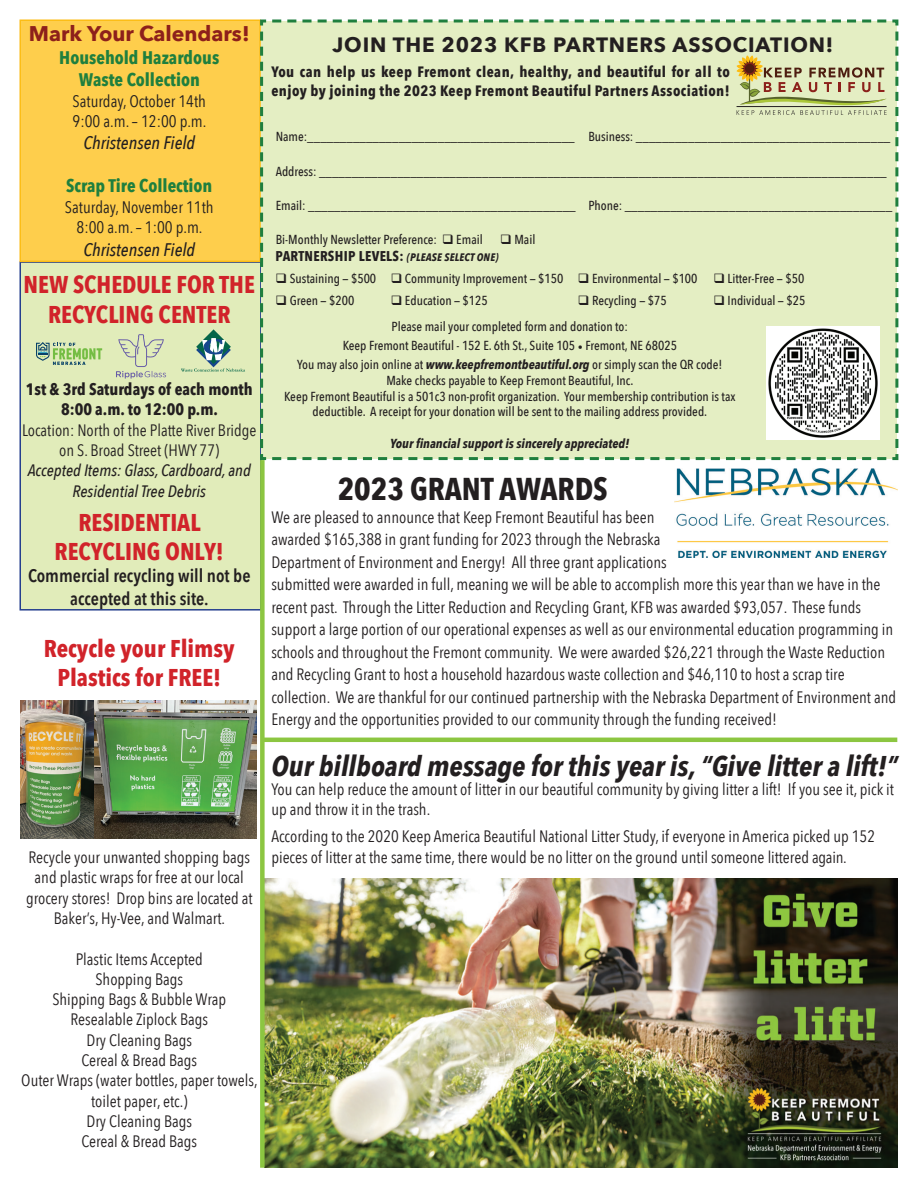
<style>
.page{position:relative;width:918px;height:1188px;background:#fff}
.page>*{position:absolute;margin:0;border:0;box-sizing:border-box;transform-origin:0 0}
.t1{font:700 31.5px "Avenir Next Condensed";color:#231f20}
.t2{font:italic 700 28.5px "Avenir Next Condensed";color:#231f20}
.t3{font:700 24.3px/29.5px "Avenir Next Condensed";color:#d1232a;text-align:center}
.t4{font:700 21.15px "Avenir Next";color:#8d201b}
.t5{font:700 20.7px "Avenir Next";letter-spacing:.04em;color:#231f20}
.t6{font:700 18.15px/22.4px "Avenir Next Condensed";color:#1f7f3e;text-align:center}
.t7{font:600 18.15px/22.4px "Avenir Next Condensed";color:#231f20;text-align:center}
.t8{font:italic 500 18.15px "Avenir Next Condensed";color:#231f20}
.t9{font:16.65px/20.5px "Avenir Next Condensed";color:#231f20}
.t10{font:16.5px/20.2px "Avenir Next Condensed";color:#231f20;text-align:center}
.t11{font:italic 500 16.5px/20.2px "Avenir Next Condensed";color:#231f20;text-align:center}
.t12{font:700 16.5px/20.2px "Avenir Next Condensed";color:#231f20;text-align:center}
.t13{font:700 15px/19.8px "Avenir Next Condensed";letter-spacing:.03em;color:#231f20}
.t14{font:700 14.1px "Avenir Next Condensed";letter-spacing:.02em;color:#231f20}
.t15{font:500 13.05px/19.2px "Avenir Next Condensed";color:#231f20;text-align:center}
.t16{font:italic 700 13.05px "Avenir Next Condensed";color:#231f20}
.s1{font-style:italic;font-size:10.8px}
.s2{font-family:"Minion Pro";font-weight:400}
.s3{font-weight:700;font-style:italic}
</style>
<div class="page">
<div style="left:20px;top:261px;width:242px;height:350px;background:#e1ecba;border:2px solid #253f8e"></div>
<div style="left:20px;top:20px;width:241px;height:242px;background:#fece4c;border:2px solid #fcbd16"></div>
<div style="left:259px;top:19px;width:640px;height:443px;background:#e4eec3"></div>
<svg style="left:737px;top:55px;width:150px;height:60px;background:#cac99a"></svg>
<hr style="left:737px;top:106px;width:150px;height:1px;background:#231f20">
<img style="left:766px;top:326px;width:114px;height:113px">
<svg style="left:116px;top:334px;width:50px;height:45px"></svg>
<svg style="left:181px;top:329px;width:64px;height:43px"></svg>
<svg style="left:36px;top:342px;width:66px;height:23px"></svg>
<img style="left:20px;top:700px;width:236px;height:139px">
<img style="left:674px;top:469px;width:224px;height:89px">
<img style="left:265px;top:878px;width:633px;height:290px">
<hr style="left:261px;top:738px;width:636px;height:4px;background:#8cc641">
<div style="left:260px;top:460px;width:5px;height:708px;background:#8cc641"></div>
<p class="t4" style="left:29px;top:16px;width:222px">Mark Your Calendars!</p>
<p class="t6" style="left:59px;top:46px;width:162px">Household Hazardous<br>Waste Collection</p>
<p class="t9" style="left:73px;top:90px;width:135px">Saturday, October 14th<br>9:00 a.m. – 12:00 p.m.</p>
<p class="t8" style="left:83px;top:132px;width:113px">Christensen Field</p>
<p class="t6" style="left:66px;top:175px;width:148px">Scrap Tire Collection</p>
<p class="t9" style="left:65px;top:196px;width:150px;text-align:center">Saturday, November 11th<br>8:00 a.m. – 1:00 p.m.</p>
<p class="t8" style="left:83px;top:238px;width:113px">Christensen Field</p>
<h3 class="t3" style="left:24px;top:270px;width:233px">NEW SCHEDULE FOR THE<br>RECYCLING CENTER</h3>
<p class="t12" style="left:26px;top:379px;width:228px">1st &amp; 3rd Saturdays of each month<br>8:00 a.m. to 12:00 p.m.</p>
<p class="t10" style="left:22px;top:419px;width:236px">Location: North of the Platte River Bridge on S. Broad Street (HWY 77)</p>
<p class="t11" style="left:28px;top:460px;width:225px">Accepted Items: Glass, Cardboard, and<br>Residential Tree Debris</p>
<h3 class="t3" style="left:55px;top:507px;width:171px">RESIDENTIAL<br>RECYCLING ONLY!</h3>
<p class="t7" style="left:28px;top:564px;width:224px">Commercial recycling will not be accepted at this site.</p>
<h3 class="t3" style="left:44px;top:633px;width:193px">Recycle your Flimsy<br>Plastics for FREE!</h3>
<p class="t10" style="left:26px;top:846px;width:228px">Recycle your unwanted shopping bags and plastic wraps for free at our local grocery stores! Drop bins are located at Baker’s, Hy-Vee, and Walmart.</p>
<p class="t10" style="left:21px;top:948px;width:238px">Plastic Items Accepted<br>Shopping Bags<br>Shipping Bags &amp; Bubble Wrap<br>Resealable Ziplock Bags<br>Dry Cleaning Bags<br>Cereal &amp; Bread Bags<br>Outer Wraps (water bottles, paper towels, toilet paper, etc.)<br>Dry Cleaning Bags<br>Cereal &amp; Bread Bags</p>
<p class="t5" style="left:333px;top:27px;width:502px">JOIN THE 2023 KFB PARTNERS ASSOCIATION!</p>
<p class="t13" style="left:271px;top:61px;width:460px">You can help us keep Fremont clean, healthy, and beautiful for all to enjoy by joining the 2023 Keep Fremont Beautiful Partners Association!</p>
<p class="t15" style="left:276px;top:127px;width:616px">Name:_________________________________________ Business: _______________________________________</p>
<p class="t15" style="left:276px;top:161px;width:613px">Address: _______________________________________________________________________________________</p>
<p class="t15" style="left:276px;top:196px;width:618px">Email: _________________________________________ Phone: _________________________________________</p>
<p class="t15" style="left:276px;top:230px;width:209px">Bi-Monthly Newsletter Preference: ❑ Email</p>
<p class="t15" style="left:500px;top:230px;width:37px">❑ Mail</p>
<p class="t14" style="left:276px;top:248px;width:224px">PARTNERSHIP LEVELS: <span class="s1">(PLEASE SELECT ONE)</span></p>
<p class="t15" style="left:276px;top:269px;width:530px">❑ Sustaining — $500 ❑ Community Improvement — $150 ❑ Environmental — $100 ❑ Litter-Free — $50</p>
<p class="t15" style="left:276px;top:291px;width:80px">❑ Green — $200</p>
<p class="t15" style="left:391px;top:291px;width:98px">❑ Education — $125</p>
<p class="t15" style="left:578px;top:291px;width:90px">❑ Recycling — $75</p>
<p class="t15" style="left:713px;top:291px;width:93px">❑ Individual — $25</p>
<p class="t15" style="left:297px;top:317px;width:427px">Please mail your completed form and donation to:<br>Keep Fremont Beautiful - 152 E. 6th St., Suite 105 <span class="s2">•</span> Fremont, NE 68025<br>You may also join online at <span class="s3">www.keepfremontbeautiful.org</span> or simply scan the QR code!</p>
<p class="t15" style="left:284px;top:373px;width:453px;line-height:15.6px">Make checks payable to Keep Fremont Beautiful, Inc.<br>Keep Fremont Beautiful is a 501c3 non-profit organization. Your membership contribution is tax deductible. A receipt for your donation will be sent to the mailing address provided.</p>
<p class="t16" style="left:390px;top:435px;width:241px">Your financial support is sincerely appreciated!</p>
<h1 class="t1" style="left:338px;top:470px;width:272px">2023 GRANT AWARDS</h1>
<p class="t10" style="left:271px;top:505px;width:626px;line-height:22.5px;text-align:left">We are pleased to announce that Keep Fremont Beautiful has been<br>awarded $165,388 in grant funding for 2023 through the Nebraska<br>Department of Environment and Energy! All three grant applications<br>submitted were awarded in full, meaning we will be able to accomplish more this year than we have in the recent past. Through the Litter Reduction and Recycling Grant, KFB was awarded $93,057. These funds support a large portion of our operational expenses as well as our environmental education programming in schools and throughout the Fremont community. We were awarded $26,221 through the Waste Reduction and Recycling Grant to host a household hazardous waste collection and $46,110 to host a scrap tire collection. We are thankful for our continued partnership with the Nebraska Department of Environment and Energy and the opportunities provided to our community through the funding received!</p>
<h2 class="t2" style="left:271px;top:748px;width:628px">Our billboard message for this year is, “Give litter a lift!”</h2>
<p class="t10" style="left:271px;top:779px;width:624px;line-height:19.8px;text-align:left">You can help reduce the amount of litter in our beautiful community by giving litter a lift! If you see it, pick it up and throw it in the trash.</p>
<p class="t10" style="left:271px;top:824px;width:605px;line-height:21.6px;text-align:left">According to the 2020 Keep America Beautiful National Litter Study, if everyone in America picked up 152 pieces of litter at the same time, there would be no litter on the ground until someone littered again.</p>
</div>
